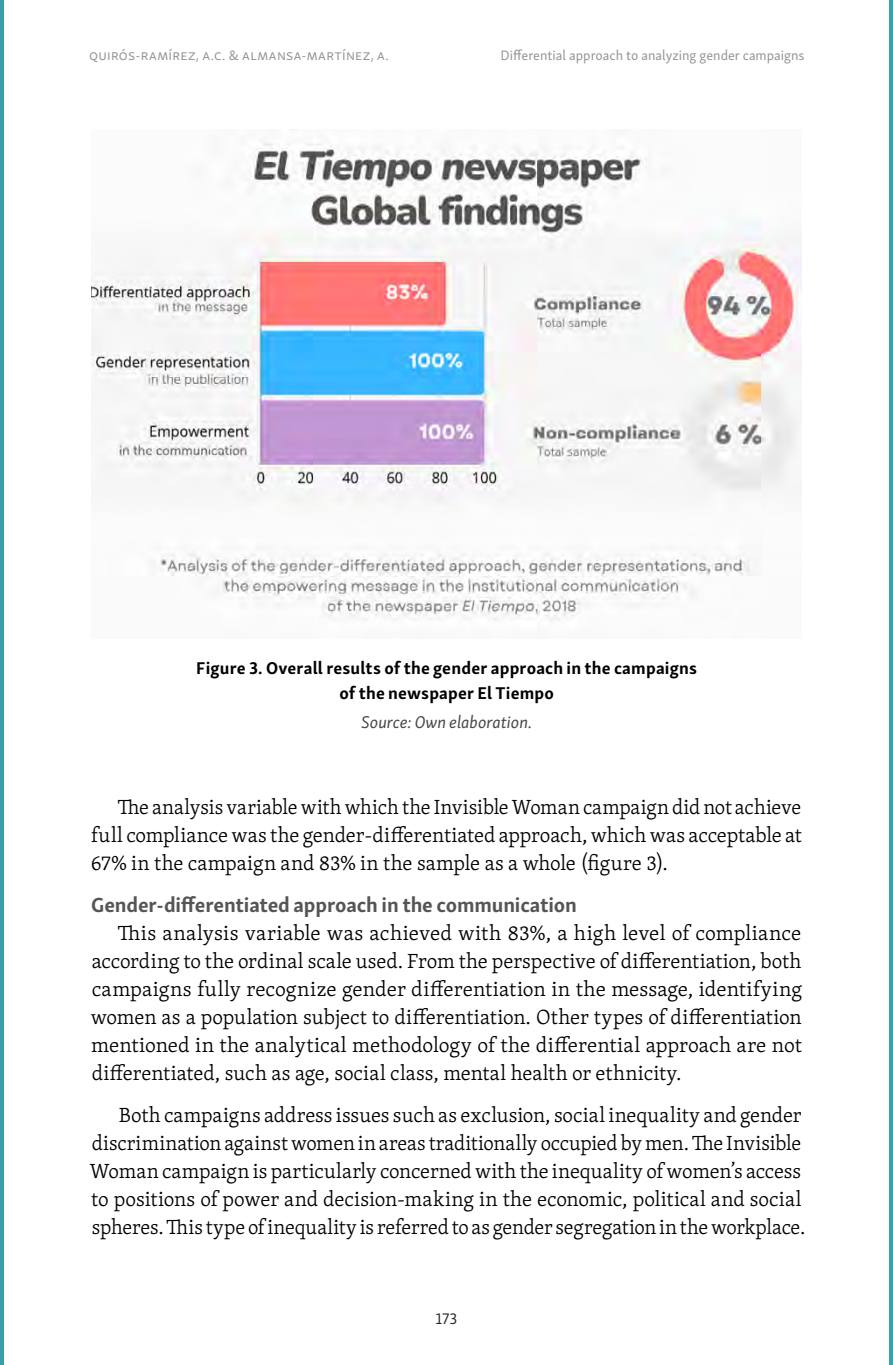
<style>
.page{position:relative;width:893px;height:1365px;background:#fff}
.page>*{position:absolute;margin:0;border:0;box-sizing:border-box;transform-origin:0 0}
.t1{font:300 21px/28px "Skolar Latin";letter-spacing:-.005em;color:#000;text-align:justify}
.t2{font:700 21px "Skolar Sans Latn";letter-spacing:-.005em;color:#555}
.t3{font:700 17.5px/24.5px "Skolar Sans Latn";letter-spacing:.01em;color:#000;text-align:center}
.t4{font:italic 17.5px "Skolar Sans Latn";color:#484848}
.t5{font:15.75px "Skolar Sans Latn";color:#292929}
.t6{font:14px "Skolar Sans Latn";color:#939393}
.t7{font:14px "Skolar Sans Latn";letter-spacing:.02em;color:#939393}
</style>
<div class="page">
<img style="left:91px;top:142px;width:711px;height:480px">
<hr style="left:0;top:0;width:4px;height:1364px;background:#39a0a6">
<hr style="left:889px;top:0;width:4px;height:1364px;background:#39a0a6">
<p class="t7" style="left:89px;top:45px;width:301px">quirós-ramírez, a.c. &amp; almansa-martínez, a.</p>
<p class="t6" style="left:501px;top:45px;width:306px">Differential approach to analyzing gender campaigns</p>
<p class="t3" style="left:196px;top:654px;width:502px">Figure 3. Overall results of the gender approach in the campaigns of the newspaper El Tiempo</p>
<p class="t4" style="left:361px;top:709px;width:173px">Source: Own elaboration.</p>
<p class="t1" style="left:91px;top:792px;width:712px;text-indent:27px">The analysis variable with which the Invisible Woman campaign did not achieve full compliance was the gender-differentiated approach, which was acceptable at 67% in the campaign and 83% in the sample as a whole (figure 3).</p>
<p class="t2" style="left:91px;top:887px;width:487px">Gender-differentiated approach in the communication</p>
<p class="t1" style="left:91px;top:918px;width:713px;text-indent:27px">This analysis variable was achieved with 83%, a high level of compliance according to the ordinal scale used. From the perspective of differentiation, both campaigns fully recognize gender differentiation in the message, identifying women as a population subject to differentiation. Other types of differentiation mentioned in the analytical methodology of the differential approach are not differentiated, such as age, social class, mental health or ethnicity.</p>
<p class="t1" style="left:90px;top:1100px;width:717px;text-align:left;text-indent:29px">Both campaigns address issues such as exclusion, social inequality and gender discrimination against women in areas traditionally occupied by men. The Invisible Woman campaign is particularly concerned with the inequality of women’s access to positions of power and decision-making in the economic, political and social spheres. This type of inequality is referred to as gender segregation in the workplace.</p>
<p class="t5" style="left:435px;top:1306px;width:23px">173</p>
</div>
